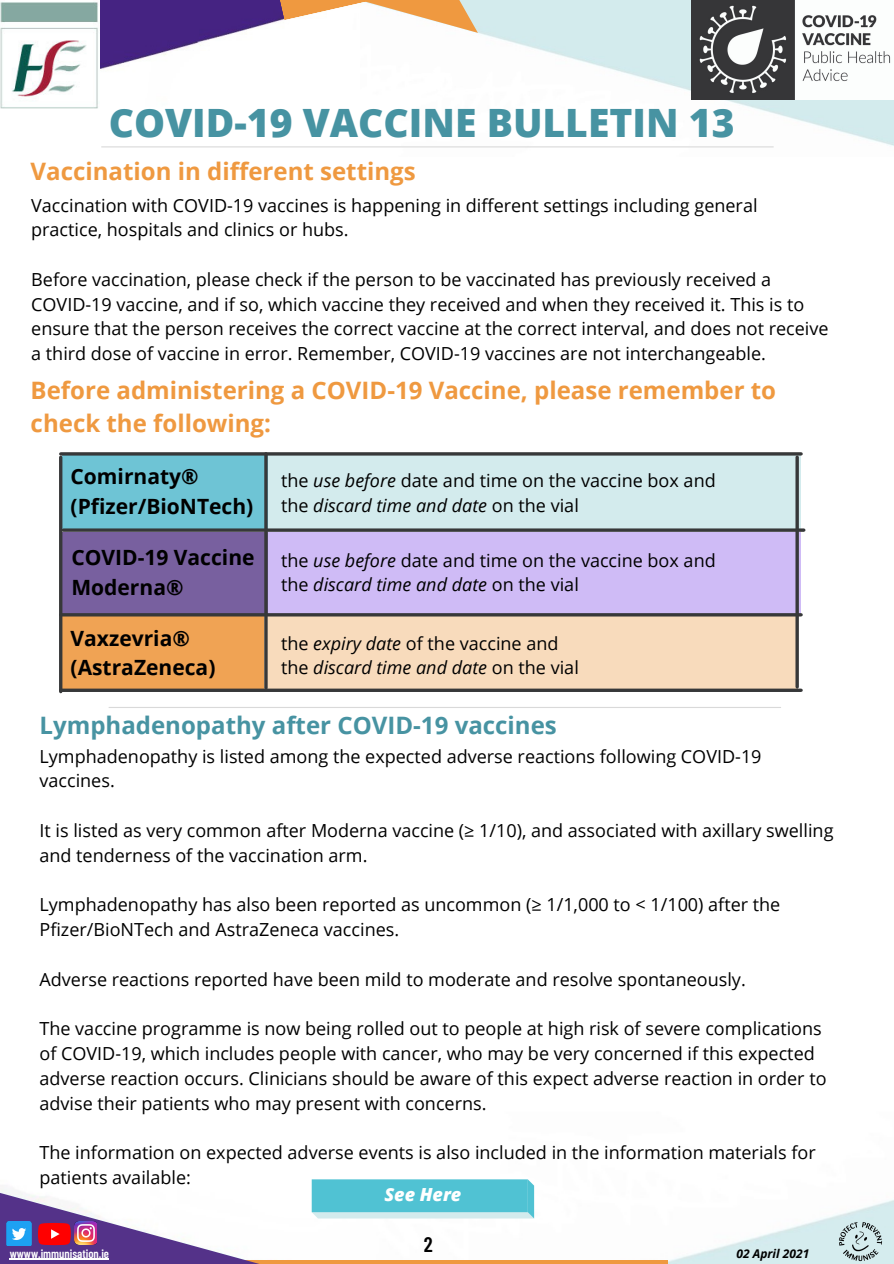
<style>
.page{position:relative;width:894px;height:1264px;background:#fff}
.page>*{position:absolute;margin:0;border:0;box-sizing:border-box;transform-origin:0 0}
.t1{font:800 39px "Open Sans";color:#4793a2}
.t2{font:700 24px/32.7px "Open Sans";color:#ef9940}
.t3{font:700 24px "Open Sans";color:#4793a2}
.t4{font:700 21px/29.2px "Open Sans";color:#000}
.t5{font:600 21px "Barlow Condensed";color:#000}
.t6{font:italic 800 19.5px "Open Sans";color:#fff}
.t7{font:18px/24.8px "Open Sans";color:#000}
.t8{font:italic 18px "Open Sans";color:#000}
.t9{font:italic 800 18px "Open Sans";color:#fff}
.t10{font:600 12px "Barlow Condensed";color:#fff}
.t11{font:italic 700 12px "Open Sans";color:#000}
.s1{font-style:italic}
.s2{font-style:normal}
</style>
<div class="page">
<img style="left:359px;top:0;width:534px;height:148px">
<img style="left:0;top:1186px;width:893px;height:77px">
<img style="left:690px;top:0;width:203px;height:99px">
<img style="left:100px;top:0;width:259px;height:148px">
<hr style="left:102px;top:146px;width:671px;height:1px;background:#d9d9d9">
<img style="left:0;top:2px;width:98px;height:107px">
<svg style="left:359px;top:1259px;width:308px;height:4px"></svg>
<img style="left:0;top:1192px;width:359px;height:71px">
<svg style="left:38px;top:1222px;width:33px;height:23px"></svg>
<img style="left:74px;top:1221px;width:23px;height:23px">
<img style="left:838px;top:1221px;width:44px;height:40px">
<svg style="left:241px;top:0;width:237px;height:34px"></svg>
<img style="left:3px;top:1221px;width:32px;height:24px">
<div style="left:62px;top:455px;width:206px;height:75px;background:#6ec4d5"></div>
<hr style="left:10px;top:1258px;width:99px;height:1px;background:#fff">
<div style="left:62px;top:532px;width:205px;height:81px;background:#78609f"></div>
<div style="left:60px;top:615px;width:209px;height:75px;background:#f0a354"></div>
<div style="left:267px;top:454px;width:533px;height:74px;background:#d3ebed"></div>
<div style="left:267px;top:532px;width:533px;height:81px;background:#cfbbf6"></div>
<div style="left:264px;top:616px;width:533px;height:74px;background:#f8dbbc"></div>
<hr style="left:61px;top:452px;width:739px;height:3px;background:#373839">
<svg style="left:61px;top:688px;width:739px;height:4px;background:#534e48"></svg>
<hr style="left:264px;top:454px;width:3px;height:234px;background:#373839">
<svg style="left:63px;top:528px;width:740px;height:4px;background:#4d5254"></svg>
<hr style="left:61px;top:613px;width:739px;height:3px;background:#373839">
<hr style="left:795px;top:457px;width:3px;height:230px;background:#373839">
<hr style="left:59px;top:457px;width:3px;height:234px;background:#373839">
<hr style="left:109px;top:707px;width:671px;height:1px;background:#d9d9d9">
<svg style="left:311px;top:1179px;width:223px;height:39px;background:#65c8d7"></svg>
<p class="t1" style="left:109px;top:96px;width:627px">COVID-19 VACCINE BULLETIN 13</p>
<p class="t2" style="left:31px;top:154px;width:386px">Vaccination in different settings</p>
<p class="t7" style="left:31px;top:192px;width:727px">Vaccination with COVID-19 vaccines is happening in different settings including general practice, hospitals and clinics or hubs.</p>
<p class="t7" style="left:31px;top:266px;width:798px">Before vaccination, please check if the person to be vaccinated has previously received a COVID-19 vaccine, and if so, which vaccine they received and when they received it. This is to ensure that the person receives the correct vaccine at the correct interval, and does not receive a third dose of vaccine in error. Remember, COVID-19 vaccines are not interchangeable.</p>
<p class="t2" style="left:31px;top:374px;width:746px">Before administering a COVID-19 Vaccine, please remember to check the following:</p>
<p class="t4" style="left:71px;top:461px;width:184px">Comirnaty® (Pfizer/BioNTech)</p>
<p class="t7" style="left:281px;top:468px;width:436px">the <span class="s1">use before</span> date and time on the vaccine box and</p>
<p class="t8" style="left:281px;top:493px;width:299px"><span class="s2">the</span> discard time and date <span class="s2">on the vial</span></p>
<p class="t4" style="left:71px;top:542px;width:185px">COVID-19 Vaccine<br>Moderna®</p>
<p class="t4" style="left:71px;top:623px;width:146px">Vaxzevria® (AstraZeneca)</p>
<p class="t7" style="left:281px;top:547px;width:436px">the <span class="s1">use before</span> date and time on the vaccine box and</p>
<p class="t8" style="left:281px;top:572px;width:299px"><span class="s2">the</span> discard time and date <span class="s2">on the vial</span></p>
<p class="t7" style="left:281px;top:630px;width:279px">the <span class="s1">expiry date</span> of the vaccine and</p>
<p class="t8" style="left:281px;top:655px;width:299px"><span class="s2">the</span> discard time and date <span class="s2">on the vial</span></p>
<p class="t3" style="left:39px;top:708px;width:518px">Lymphadenopathy after COVID-19 vaccines</p>
<p class="t7" style="left:39px;top:743px;width:723px">Lymphadenopathy is listed among the expected adverse reactions following COVID-19 vaccines.</p>
<p class="t7" style="left:39px;top:817px;width:795px">It is listed as very common after Moderna vaccine (≥ 1/10), and associated with axillary swelling and tenderness of the vaccination arm.</p>
<p class="t7" style="left:39px;top:892px;width:742px">Lymphadenopathy has also been reported as uncommon (≥ 1/1,000 to &lt; 1/100) after the<br>Pfizer/BioNTech and AstraZeneca vaccines.</p>
<p class="t7" style="left:39px;top:966px;width:707px">Adverse reactions reported have been mild to moderate and resolve spontaneously.</p>
<p class="t7" style="left:39px;top:1015px;width:788px">The vaccine programme is now being rolled out to people at high risk of severe complications of COVID-19, which includes people with cancer, who may be very concerned if this expected adverse reaction occurs. Clinicians should be aware of this expect adverse reaction in order to advise their patients who may present with concerns.</p>
<p class="t7" style="left:39px;top:1139px;width:777px">The information on expected adverse events is also included in the information materials for patients available:</p>
<p class="t9" style="left:384px;top:1182px;width:78px">See Here</p>
<p class="t6" style="left:359px;top:1182px;width:154px">Read More Here</p>
<p class="t10" style="left:10px;top:1245px;width:101px">wwww.immunisation.ie</p>
<p class="t5" style="left:423px;top:1230px;width:10px">2</p>
<p class="t11" style="left:736px;top:1245px;width:74px">02 April 2021</p>
</div>
